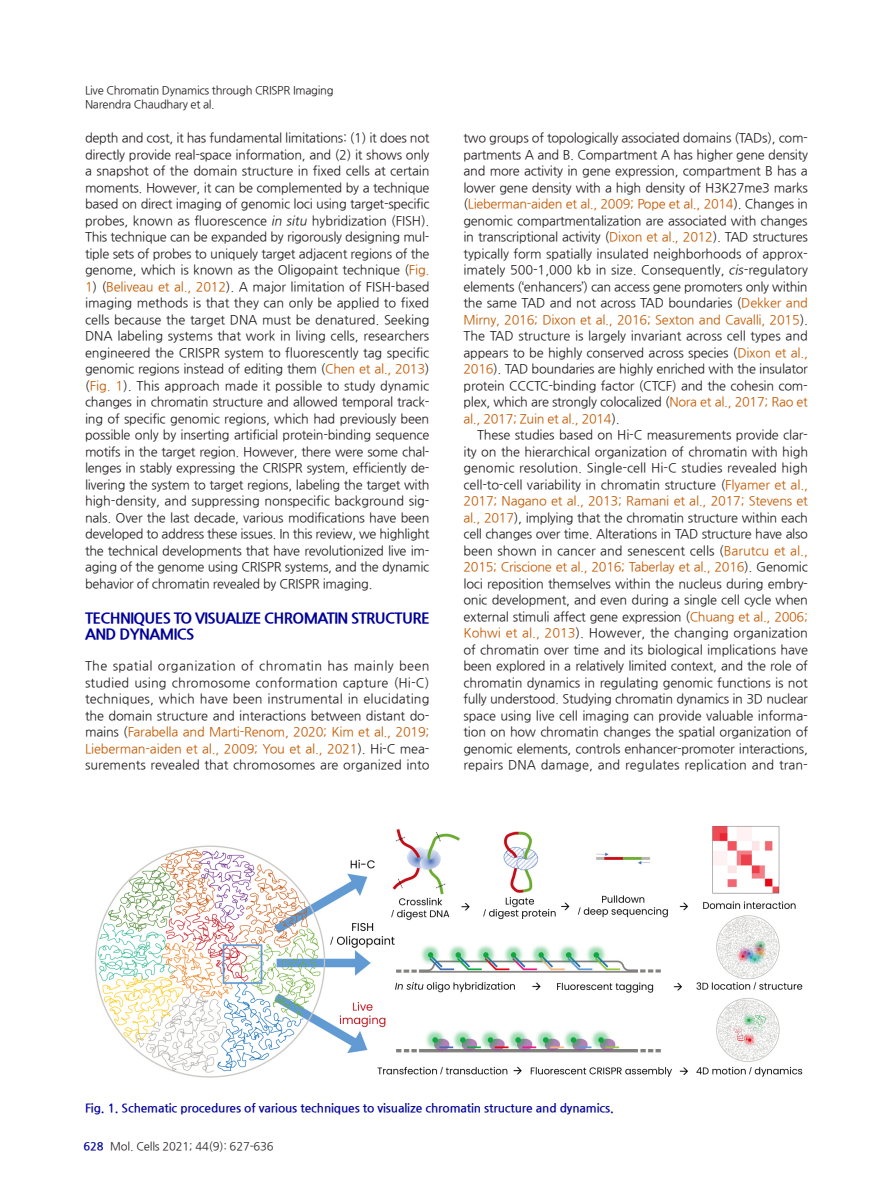
<style>
.page{position:relative;width:893px;height:1191px;background:#fff}
.page>*{position:absolute;margin:0;border:0;box-sizing:border-box;transform-origin:0 0}
.서론_1st{font:800 15px/16.5px "Nanum Gothic";letter-spacing:-.045em;color:#00009a}
.본문{font:12.75px/16.5px "Nanum Gothic";letter-spacing:-.01em;color:#231f20;text-align:justify}
.그림설명{font:700 12px "Nanum Gothic";letter-spacing:-.01em;color:#00009a}
.t1{font:11.25px/13.5px "Nanum Gothic";letter-spacing:-.025em;color:#231f20}
.s1{font-style:italic}
.s2{color:#c35900}
.s3{font-weight:700;color:#00009a}
</style>
<div class="page">
<img style="left:94px;top:826px;width:709px;height:252px">
<p class="t1" style="left:85px;top:84px;width:250px">Live Chromatin Dynamics through CRISPR Imaging<br>Narendra Chaudhary et al.</p>
<p class="본문" style="left:85px;top:130px;width:346px">depth and cost, it has fundamental limitations: (1) it does not directly provide real-space information, and (2) it shows only a snapshot of the domain structure in fixed cells at certain moments. However, it can be complemented by a technique based on direct imaging of genomic loci using target-specific probes, known as fluorescence <span class="s1">in situ</span> hybridization (FISH).<br>This technique can be expanded by rigorously designing mul&shy;tiple sets of probes to uniquely target adjacent regions of the genome, which is known as the Oligopaint technique (<span class="s2">Fig.</span></p>
<p class="본문" style="left:85px;top:278px;width:346px"><span class="s2">1</span>) (<span class="s2">Beliveau et al., 2012</span>). A major limitation of FISH-based imaging methods is that they can only be applied to fixed cells because the target DNA must be denatured. Seeking DNA labeling systems that work in living cells, researchers engineered the CRISPR system to fluorescently tag specific genomic regions instead of editing them (<span class="s2">Chen et al., 2013</span>) (<span class="s2">Fig. 1</span>). This approach made it possible to study dynamic changes in chromatin structure and allowed temporal track&shy;ing of specific genomic regions, which had previously been possible only by inserting artificial protein-binding sequence motifs in the target region. However, there were some chal&shy;lenges in stably expressing the CRISPR system, efficiently de&shy;livering the system to target regions, labeling the target with high-density, and suppressing nonspecific background sig&shy;nals. Over the last decade, various modifications have been developed to address these issues. In this review, we highlight the technical developments that have revolutionized live im&shy;aging of the genome using CRISPR systems, and the dynamic behavior of chromatin revealed by CRISPR imaging.</p>
<p class="서론_1st" style="left:85px;top:609px;width:346px">TECHNIQUES TO VISUALIZE CHROMATIN STRUCTURE<br>AND DYNAMICS</p>
<p class="본문" style="left:85px;top:658px;width:346px">The spatial organization of chromatin has mainly been studied using chromosome conformation capture (Hi-C) techniques, which have been instrumental in elucidating the domain structure and interactions between distant do&shy;mains (<span class="s2">Farabella and Marti-Renom, 2020; Kim et al., 2019; Lieberman-aiden et al., 2009; You et al., 2021</span>). Hi-C mea&shy;surements revealed that chromosomes are organized into</p>
<p class="본문" style="left:463px;top:130px;width:346px">two groups of topologically associated domains (TADs), com&shy;partments A and B. Compartment A has higher gene density and more activity in gene expression, compartment B has a lower gene density with a high density of H3K27me3 marks (<span class="s2">Lieberman-aiden et al., 2009; Pope et al., 2014</span>). Changes in genomic compartmentalization are associated with changes in transcriptional activity (<span class="s2">Dixon et al., 2012</span>). TAD structures typically form spatially insulated neighborhoods of approx&shy;imately 500-1,000 kb in size. Consequently, <span class="s1">cis</span>-regulatory elements (‘enhancers’) can access gene promoters only within the same TAD and not across TAD boundaries (<span class="s2">Dekker and Mirny, 2016; Dixon et al., 2016; Sexton and Cavalli, 2015</span>).<br>The TAD structure is largely invariant across cell types and appears to be highly conserved across species (<span class="s2">Dixon et al., 2016</span>). TAD boundaries are highly enriched with the insulator protein CCCTC-binding factor (CTCF) and the cohesin com&shy;plex, which are strongly colocalized (<span class="s2">Nora et al., 2017; Rao et al., 2017; Zuin et al., 2014</span>).</p>
<p class="본문" style="left:463px;top:427px;width:346px;text-indent:14px">These studies based on Hi-C measurements provide clar&shy;ity on the hierarchical organization of chromatin with high genomic resolution. Single-cell Hi-C studies revealed high cell-to-cell variability in chromatin structure (<span class="s2">Flyamer et al., 2017; Nagano et al., 2013; Ramani et al., 2017; Stevens et al., 2017</span>), implying that the chromatin structure within each cell changes over time. Alterations in TAD structure have also been shown in cancer and senescent cells (<span class="s2">Barutcu et al., 2015; Criscione et al., 2016; Taberlay et al., 2016</span>). Genomic loci reposition themselves within the nucleus during embry&shy;onic development, and even during a single cell cycle when external stimuli affect gene expression (<span class="s2">Chuang et al., 2006; Kohwi et al., 2013</span>). However, the changing organization of chromatin over time and its biological implications have been explored in a relatively limited context, and the role of chromatin dynamics in regulating genomic functions is not fully understood. Studying chromatin dynamics in 3D nuclear space using live cell imaging can provide valuable informa&shy;tion on how chromatin changes the spatial organization of genomic elements, controls enhancer-promoter interactions, repairs DNA damage, and regulates replication and tran-</p>
<p class="그림설명" style="left:85px;top:1102px;width:530px">Fig. 1. Schematic procedures of various techniques to visualize chromatin structure and dynamics.</p>
<p class="t1" style="left:83px;top:1139px;width:192px"><span class="s3">628</span> Mol. Cells 2021; 44(9): 627-636</p>
</div>
